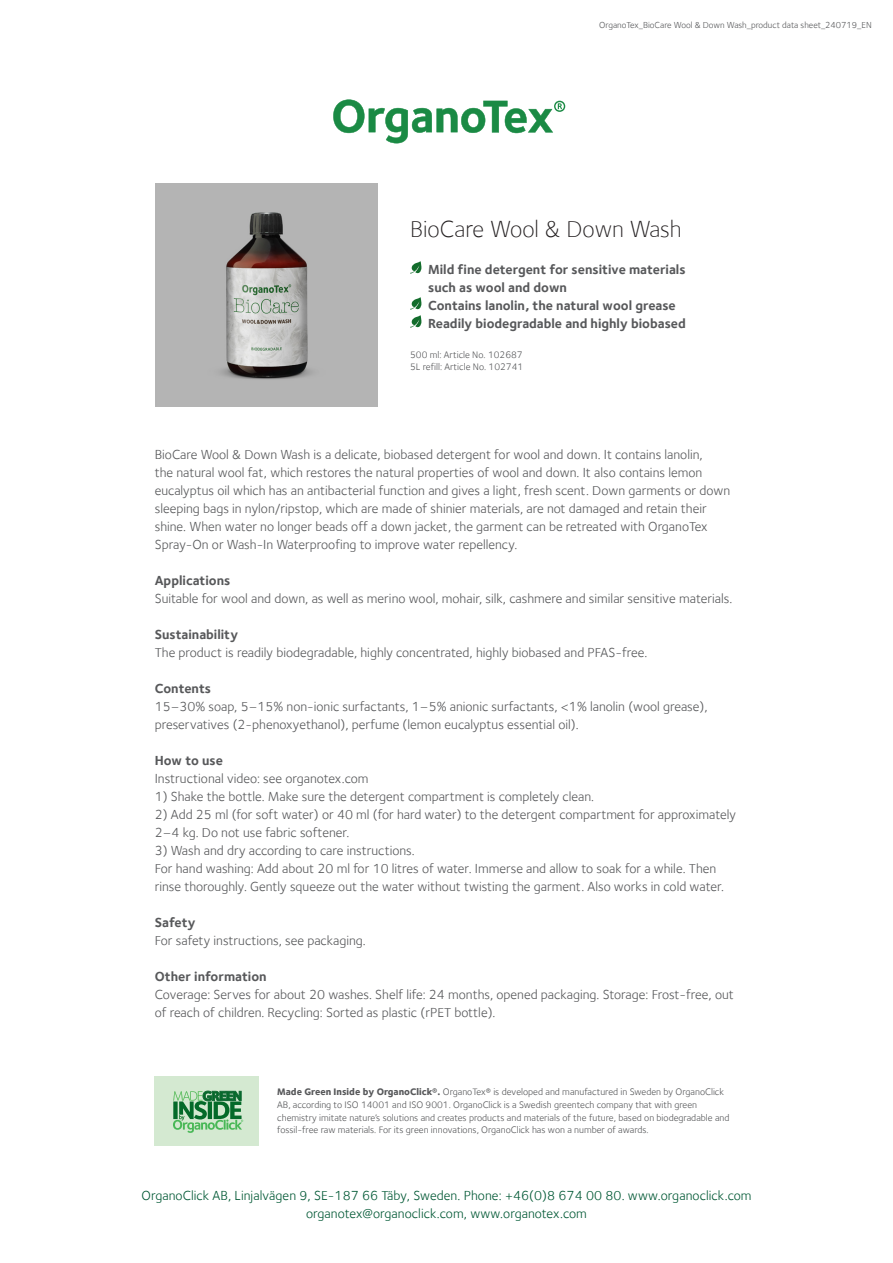
<style>
.page{position:relative;width:893px;height:1263px;background:#fff}
.page>*{position:absolute;margin:0;border:0;box-sizing:border-box;transform-origin:0 0}
.Name_of_product{font:300 24px "Foundry Sterling";color:#231f20}
.Body_copy_9_12{font:13.5px/18px "Foundry Sterling";color:#57585a}
.Address{font:13.5px "Foundry Sterling";letter-spacing:.005em;color:#015834}
.Bullets_new{font:700 13.5px "Foundry Sterling";color:#57585a}
.Body_Copy_Headline_9_12{font:700 13.5px "Foundry Sterling";color:#57585a}
.Body_copy_small_7_9{font:9.75px/12.8px "Foundry Sterling";color:#57585a}
.Document_name{font:9px "Foundry Sterling";color:#57585a}
.s1{font-family:"Foundry Sterling Extra Bold OSF"}
</style>
<div class="page">
<div style="left:155px;top:1076px;width:104px;height:69px;background:#d4e9d1"></div>
<svg style="left:173px;top:1091px;width:70px;height:42px"></svg>
<img style="left:155px;top:184px;width:223px;height:222px">
<svg style="left:410px;top:261px;width:12px;height:13px"></svg>
<svg style="left:410px;top:297px;width:12px;height:31px"></svg>
<svg style="left:333px;top:99px;width:232px;height:44px"></svg>
<p class="Document_name" style="left:599px;top:20px;width:274px">OrganoTex_BioCare Wool &amp; Down Wash_product data sheet_240719_EN</p>
<p class="Name_of_product" style="left:410px;top:215px;width:273px">BioCare Wool &amp; Down Wash</p>
<p class="Bullets_new" style="left:428px;top:261px;width:259px">Mild fine detergent for sensitive materials</p>
<p class="Bullets_new" style="left:428px;top:279px;width:140px">such as wool and down</p>
<p class="Bullets_new" style="left:428px;top:297px;width:249px">Contains lanolin, the natural wool grease</p>
<p class="Bullets_new" style="left:428px;top:315px;width:259px">Readily biodegradable and highly biobased</p>
<p class="Body_copy_small_7_9" style="left:410px;top:348px;width:114px">500 ml: Article No. 102687</p>
<p class="Body_copy_small_7_9" style="left:410px;top:361px;width:115px">5L refill: Article No. 102741</p>
<p class="Body_copy_9_12" style="left:155px;top:445px;width:577px">BioCare Wool &amp; Down Wash is a delicate, biobased detergent for wool and down. It contains lanolin,<br>the natural wool fat, which restores the natural properties of wool and down. It also contains lemon eucalyptus oil which has an antibacterial function and gives a light, fresh scent. Down garments or down sleeping bags in nylon/ripstop, which are made of shinier materials, are not damaged and retain their shine. When water no longer beads off a down jacket, the garment can be retreated with OrganoTex Spray-On or Wash-In Waterproofing to improve water repellency.</p>
<p class="Body_Copy_Headline_9_12" style="left:155px;top:572px;width:77px">Applications</p>
<p class="Body_copy_9_12" style="left:155px;top:589px;width:579px">Suitable for wool and down, as well as merino wool, mohair, silk, cashmere and similar sensitive materials.</p>
<p class="Body_Copy_Headline_9_12" style="left:155px;top:626px;width:85px">Sustainability</p>
<p class="Body_copy_9_12" style="left:155px;top:643px;width:494px">The product is readily biodegradable, highly concentrated, highly biobased and PFAS-free.</p>
<p class="Body_Copy_Headline_9_12" style="left:155px;top:680px;width:58px">Contents</p>
<p class="Body_copy_9_12" style="left:155px;top:697px;width:554px">15–30% soap, 5–15% non-ionic surfactants, 1–5% anionic surfactants, &lt;1% lanolin (wool grease), preservatives (2-phenoxyethanol), perfume (lemon eucalyptus essential oil).</p>
<p class="Body_Copy_Headline_9_12" style="left:155px;top:752px;width:70px">How to use</p>
<p class="Body_copy_9_12" style="left:155px;top:769px;width:215px">Instructional video: see organotex.com</p>
<p class="Body_copy_9_12" style="left:155px;top:787px;width:441px">1) Shake the bottle. Make sure the detergent compartment is completely clean.</p>
<p class="Body_copy_9_12" style="left:155px;top:805px;width:583px">2) Add 25 ml (for soft water) or 40 ml (for hard water) to the detergent compartment for approximately<br>2–4 kg. Do not use fabric softener.</p>
<p class="Body_copy_9_12" style="left:155px;top:841px;width:262px">3) Wash and dry according to care instructions.</p>
<p class="Body_copy_9_12" style="left:155px;top:859px;width:571px">For hand washing: Add about 20 ml for 10 litres of water. Immerse and allow to soak for a while. Then rinse thoroughly. Gently squeeze out the water without twisting the garment. Also works in cold water.</p>
<p class="Body_Copy_Headline_9_12" style="left:155px;top:914px;width:42px">Safety</p>
<p class="Body_copy_9_12" style="left:155px;top:931px;width:213px">For safety instructions, see packaging.</p>
<p class="Body_Copy_Headline_9_12" style="left:155px;top:968px;width:113px">Other information</p>
<p class="Body_copy_9_12" style="left:155px;top:985px;width:581px">Coverage: Serves for about 20 washes. Shelf life: 24 months, opened packaging. Storage: Frost-free, out of reach of children. Recycling: Sorted as plastic (rPET bottle).</p>
<p class="Body_copy_small_7_9" style="left:277px;top:1085px;width:454px"><span class="s1">Made Green Inside by OrganoClick®.</span> OrganoTex® is developed and manufactured in Sweden by OrganoClick AB, according to ISO 14001 and ISO 9001. OrganoClick is a Swedish greentech company that with green chemistry imitate nature’s solutions and creates products and materials of the future, based on biodegradable and fossil-free raw materials. For its green innovations, OrganoClick has won a number of awards.</p>
<p class="Address" style="left:141px;top:1188px;width:611px">OrganoClick AB, Linjalvägen 9, SE-187 66 Täby, Sweden. Phone: +46(0)8 674 00 80. www.organoclick.com</p>
<p class="Address" style="left:306px;top:1206px;width:282px">organotex@organoclick.com, www.organotex.com</p>
</div>
